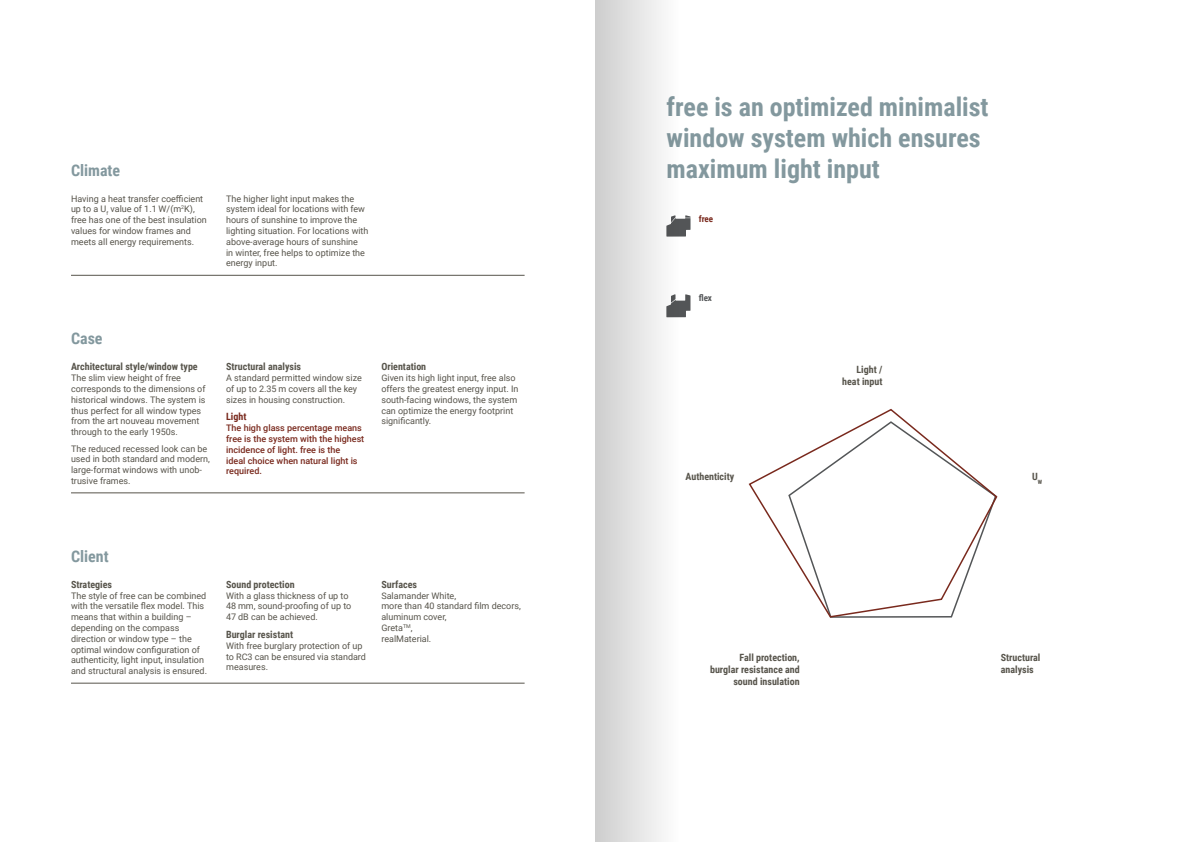
<style>
.page{position:relative;width:1191px;height:842px;background:#fff}
.page>*{position:absolute;margin:0;border:0;box-sizing:border-box;transform-origin:0 0}
.t1{font:700 26px/31.2px "Roboto Condensed";color:#83989e}
.t2{font:700 16px "Roboto Condensed";color:#83989e}
.t3{font:700 10px/12px "Roboto Condensed";color:#57544b;text-align:right}
.t4{font:700 10px "Roboto Condensed";color:#79291d}
.t5{font:9px/10.8px "Roboto";color:#57544b}
.t6{font:500 9px/10.8px "Roboto";color:#79291d}
.t7{font:700 9px "Roboto Condensed";color:#79291d}
.t8{font:700 9px "Roboto Condensed";color:#535557}
</style>
<div class="page">
<svg style="left:680px;top:215px;width:10px;height:22px"></svg>
<svg style="left:680px;top:294px;width:10px;height:23px"></svg>
<svg style="left:748px;top:408px;width:250px;height:210px"></svg>
<hr style="left:71px;top:683px;width:453px;height:1px;background:#57544b">
<hr style="left:71px;top:492px;width:453px;height:1px;background:#57544b">
<hr style="left:71px;top:275px;width:453px;height:1px;background:#57544b">
<div style="left:595px;top:0;width:85px;height:842px;background:linear-gradient(to right,#cfcfcf,#fbfbfb)"></div>
<h2 class="t2" style="left:71px;top:160px;width:51px">Climate</h2>
<p class="t5" style="left:71px;top:193px;width:137px">Having a heat transfer coefficient up to a U<sub>f</sub> value of 1.1 W/(m<sup>2</sup>K), free has one of the best insulation values for window frames and meets all energy requirements.</p>
<p class="t5" style="left:226px;top:193px;width:144px">The higher light input makes the system ideal for locations with few hours of sunshine to improve the lighting situation. For locations with above-average hours of sunshine<br>in winter, free helps to optimize the energy input.</p>
<h2 class="t2" style="left:71px;top:327px;width:33px">Case</h2>
<p class="t3" style="left:71px;top:360px;width:128px">Architectural style/window type</p>
<p class="t5" style="left:71px;top:372px;width:136px">The slim view height of free corresponds to the dimensions of historical windows. The system is thus perfect for all window types from the art nouveau movement through to the early 1950s.</p>
<p class="t5" style="left:71px;top:443px;width:140px">The reduced recessed look can be used in both standard and modern, large-format windows with unob&shy;trusive frames.</p>
<p class="t3" style="left:226px;top:360px;width:76px">Structural analysis</p>
<p class="t5" style="left:226px;top:372px;width:137px">A standard permitted window size of up to 2.35 m covers all the key sizes in housing construction.</p>
<p class="t4" style="left:226px;top:410px;width:22px">Light</p>
<p class="t6" style="left:226px;top:422px;width:140px">The high glass percentage means free is the system with the highest incidence of light. free is the<br>ideal choice when natural light is required.</p>
<p class="t3" style="left:381px;top:360px;width:46px">Orientation</p>
<p class="t5" style="left:381px;top:372px;width:139px">Given its high light input, free also offers the greatest energy input. In south-facing windows, the system can optimize the energy footprint significantly.</p>
<h2 class="t2" style="left:71px;top:545px;width:39px">Client</h2>
<p class="t3" style="left:71px;top:578px;width:43px">Strategies</p>
<p class="t5" style="left:71px;top:590px;width:137px">The style of free can be combined with the versatile flex model. This means that within a building – depending on the compass direction or window type – the optimal window configuration of authenticity, light input, insulation and structural analysis is ensured.</p>
<p class="t3" style="left:226px;top:578px;width:70px">Sound protection</p>
<p class="t5" style="left:226px;top:590px;width:127px">With a glass thickness of up to<br>48 mm, sound-proofing of up to<br>47 dB can be achieved.</p>
<p class="t3" style="left:226px;top:628px;width:69px">Burglar resistant</p>
<p class="t5" style="left:226px;top:640px;width:141px">With free burglary protection of up to RC3 can be ensured via standard measures.</p>
<p class="t3" style="left:381px;top:578px;width:37px">Surfaces</p>
<p class="t5" style="left:381px;top:590px;width:141px">Salamander White,<br>more than 40 standard film decors, aluminum cover,<br>Greta<sup>TM</sup>,<br>realMaterial.</p>
<h1 class="t1" style="left:666px;top:90px;width:323px">free is an optimized minimalist window system which ensures maximum light input</h1>
<p class="t7" style="left:698px;top:213px;width:16px">free</p>
<p class="t8" style="left:698px;top:292px;width:15px">flex</p>
<p class="t3" style="left:685px;top:470px;width:50px">Authenticity</p>
<p class="t3" style="left:842px;top:363px;width:42px">Light / heat input</p>
<p class="t3" style="left:1032px;top:470px;width:12px">U<sub>W</sub></p>
<p class="t3" style="left:710px;top:651px;width:91px">Fall protection, burglar resistance and sound insulation</p>
<p class="t3" style="left:1000px;top:651px;width:41px;text-align:left">Structural analysis</p>
</div>
